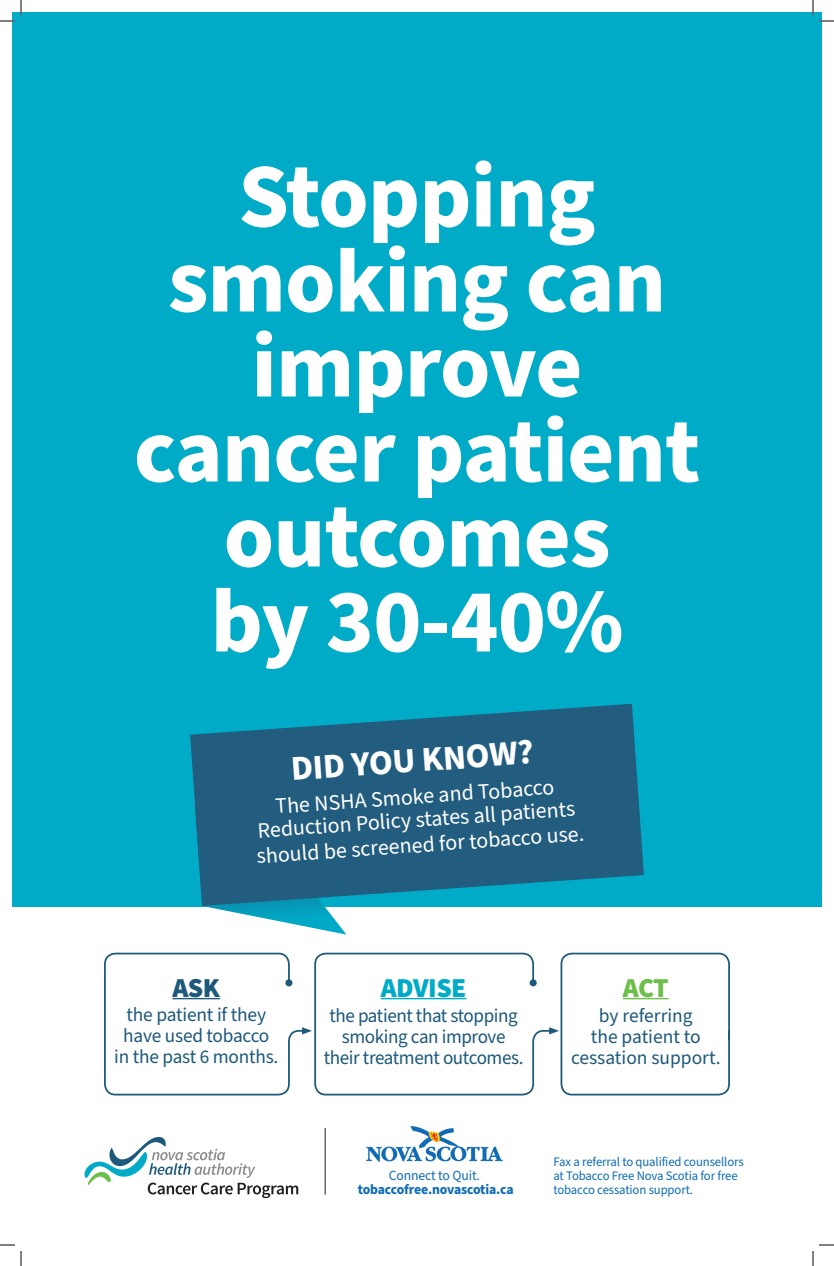
<style>
.page{position:relative;width:834px;height:1266px;background:#fff}
.page>*{position:absolute;margin:0;border:0;box-sizing:border-box;transform-origin:0 0}
.t1{font:700 91px/85px "Source Sans Pro";letter-spacing:-.01em;color:#fff;text-align:center}
.t2{font:700 34.8px "Source Sans Pro";color:#fff}
.t3{font:900 27.4px "Source Sans Pro";letter-spacing:-.02em;color:#00abc8}
.t4{font:900 27.4px "Source Sans Pro";color:#1c597b}
.t5{font:900 27.4px "Source Sans Pro";color:#6dbe4b}
.t6{font:22px/23px "Source Sans Pro";color:#fff;text-align:center}
.t7{font:19.4px/21px "Source Sans Pro";letter-spacing:-.02em;color:#1c597b;text-align:center}
.t8{font:19.4px/21px "Source Sans Pro";color:#1c597b;text-align:center}
.t9{font:700 14px "Source Sans Pro";letter-spacing:-.015em;color:#0f6cb6}
.t10{font:14px "Source Sans Pro";letter-spacing:-.01em;color:#0f6cb6}
.t11{font:13px/14px "Source Sans Pro";letter-spacing:-.01em;color:#0f6cb6}
</style>
<div class="page">
<div style="left:12px;top:12px;width:810px;height:895px;background:#00abc8"></div>
<svg style="left:104px;top:952px;width:455px;height:144px"></svg>
<div style="left:561px;top:953px;width:169px;height:143px;border:2px solid #1c597b;border-radius:11px"></div>
<hr style="left:173px;top:998px;width:47px;height:1px;background:#1c597b">
<hr style="left:381px;top:998px;width:85px;height:1px;background:#00abc8">
<hr style="left:623px;top:998px;width:46px;height:1px;background:#6dbe4b">
<svg style="left:205px;top:906px;width:142px;height:29px"></svg>
<svg style="left:190px;top:704px;width:454px;height:202px;fill:#225c7f"></svg>
<svg style="left:84px;top:1137px;width:214px;height:61px"></svg>
<hr style="left:325px;top:1128px;width:1px;height:67px;background:#231f20">
<img style="left:366px;top:1126px;width:137px;height:36px">
<svg style="left:0;top:0;width:22px;height:22px"></svg>
<svg style="left:0;top:1244px;width:22px;height:22px"></svg>
<svg style="left:812px;top:0;width:22px;height:22px"></svg>
<svg style="left:812px;top:1244px;width:22px;height:22px"></svg>
<h1 class="t1" style="left:134px;top:156px;width:568px">Stopping smoking can improve cancer patient outcomes<br>by 30-40%</h1>
<h2 class="t2" style="left:289px;top:745px;width:245px;rotate:-4deg">DID YOU KNOW?</h2>
<p class="t6" style="left:255px;top:797px;width:320px;rotate:-4deg">The NSHA Smoke and Tobacco<br>Reduction Policy states all patients</p>
<p class="t6" style="left:256px;top:845px;width:330px;rotate:-4deg">should be screened for tobacco use.</p>
<h3 class="t4" style="left:173px;top:969px;width:49px">ASK</h3>
<p class="t7" style="left:114px;top:1004px;width:166px">the patient if they have used tobacco in the past 6 months.</p>
<h3 class="t3" style="left:381px;top:969px;width:87px">ADVISE</h3>
<p class="t7" style="left:324px;top:1006px;width:201px">the patient that stopping smoking can improve their treatment outcomes.</p>
<h3 class="t5" style="left:623px;top:969px;width:47px">ACT</h3>
<p class="t8" style="left:571px;top:1006px;width:151px">by referring<br>the patient to cessation support.</p>
<p class="t10" style="left:389px;top:1166px;width:93px">Connect to Quit.</p>
<p class="t9" style="left:358px;top:1180px;width:157px">tobaccofree.novascotia.ca</p>
<p class="t11" style="left:553px;top:1155px;width:192px">Fax a referral to qualified counsellors at Tobacco Free Nova Scotia for free tobacco cessation support.</p>
</div>
